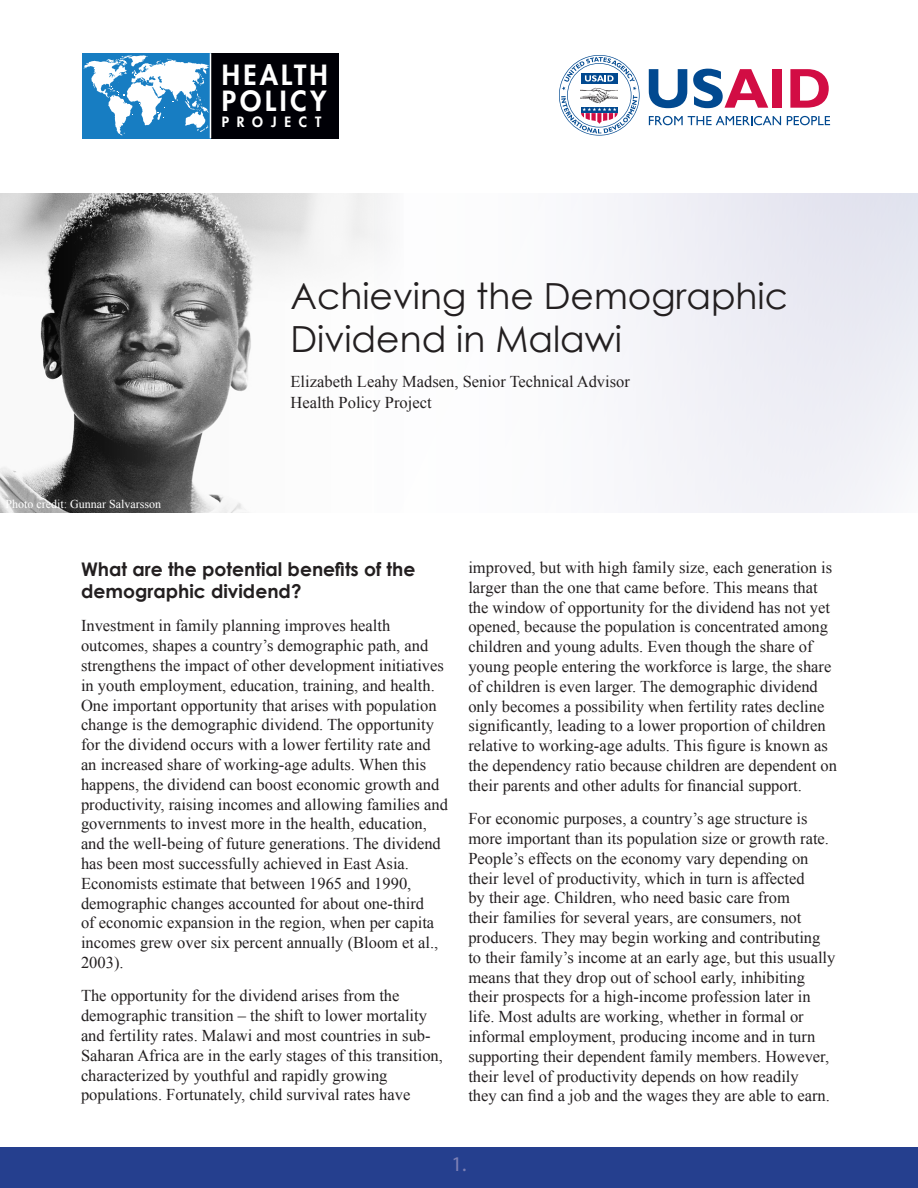
<style>
.page{position:relative;width:918px;height:1188px;background:#fff}
.page>*{position:absolute;margin:0;border:0;box-sizing:border-box;transform-origin:0 0}
.t1{font:36px/43.2px "Century Gothic";color:#231f20}
.t2{font:800 27.15px/25.3px "Futura Std";letter-spacing:.125em;color:#fff}
.t3{font:21px "Myriad Pro";color:#7d80b5}
.Heading_1{font:700 18.75px/22.5px "Century Gothic";color:#231f20}
.t4{font:16.5px/19.8px "Times New Roman";color:#231f20}
.t5{font:800 13.8px "Futura Std";letter-spacing:.565em;color:#fff}
.t6{font:12px "Times New Roman";color:#fff}
</style>
<div class="page">
<div style="left:0;top:1148px;width:918px;height:40px;background:#253f8e"></div>
<div style="left:1px;top:194px;width:917px;height:318px;background:linear-gradient(to bottom,#f0f0f6,#f7f7fa)"></div>
<img style="left:0;top:193px;width:403px;height:320px">
<div style="left:210px;top:53px;width:128px;height:85px;background:#000006"></div>
<div style="left:82px;top:53px;width:128px;height:85px;background:#177dc2"></div>
<svg style="left:84px;top:55px;width:125px;height:80px"></svg>
<hr style="left:210px;top:53px;width:1px;height:85px;background:#fff">
<svg style="left:649px;top:69px;width:38px;height:39px"></svg>
<svg style="left:693px;top:69px;width:75px;height:39px"></svg>
<div style="left:773px;top:69px;width:9px;height:39px;background:#d20d44"></div>
<svg style="left:790px;top:69px;width:39px;height:39px"></svg>
<svg style="left:649px;top:116px;width:132px;height:9px"></svg>
<svg style="left:787px;top:116px;width:43px;height:9px"></svg>
<svg style="left:559px;top:55px;width:81px;height:81px"></svg>
<p class="t2" style="left:222px;top:63px;width:107px">HEALTH<br>POLICY</p>
<p class="t5" style="left:222px;top:113px;width:101px">PROJECT</p>
<p class="t6" style="left:5px;top:496px;width:157px">Photo credit: Gunnar Salvarsson</p>
<p class="t1" style="left:291px;top:274px;width:499px">Achieving the Demographic<br>Dividend in Malawi</p>
<p class="t4" style="left:291px;top:370px;width:341px;line-height:21px">Elizabeth Leahy Madsen, Senior Technical Advisor<br>Health Policy Project</p>
<p class="Heading_1" style="left:81px;top:557px;width:336px">What are the potential benefits of the demographic dividend?</p>
<p class="t4" style="left:81px;top:616px;width:368px">Investment in family planning improves health outcomes, shapes a country’s demographic path, and strengthens the impact of other development initiatives in youth employment, education, training, and health.<br>One important opportunity that arises with population change is the demographic dividend. The opportunity for the dividend occurs with a lower fertility rate and an increased share of working-age adults. When this happens, the dividend can boost economic growth and productivity, raising incomes and allowing families and governments to invest more in the health, education, and the well-being of future generations. The dividend has been most successfully achieved in East Asia.<br>Economists estimate that between 1965 and 1990, demographic changes accounted for about one-third<br>of economic expansion in the region, when per capita incomes grew over six percent annually (Bloom et al., 2003).</p>
<p class="t4" style="left:81px;top:986px;width:363px">The opportunity for the dividend arises from the demographic transition – the shift to lower mortality and fertility rates. Malawi and most countries in sub-Saharan Africa are in the early stages of this transition, characterized by youthful and rapidly growing populations. Fortunately, child survival rates have</p>
<p class="t4" style="left:468px;top:557px;width:370px">improved, but with high family size, each generation is larger than the one that came before. This means that the window of opportunity for the dividend has not yet opened, because the population is concentrated among children and young adults. Even though the share of young people entering the workforce is large, the share of children is even larger. The demographic dividend only becomes a possibility when fertility rates decline significantly, leading to a lower proportion of children relative to working-age adults. This figure is known as the dependency ratio because children are dependent on their parents and other adults for financial support.</p>
<p class="t4" style="left:468px;top:808px;width:369px">For economic purposes, a country’s age structure is more important than its population size or growth rate.<br>People’s effects on the economy vary depending on their level of productivity, which in turn is affected<br>by their age. Children, who need basic care from<br>their families for several years, are consumers, not producers. They may begin working and contributing to their family’s income at an early age, but this usually means that they drop out of school early, inhibiting their prospects for a high-income profession later in life. Most adults are working, whether in formal or informal employment, producing income and in turn supporting their dependent family members. However, their level of productivity depends on how readily<br>they can find a job and the wages they are able to earn.</p>
<p class="t3" style="left:451px;top:1151px;width:17px">1.</p>
</div>
